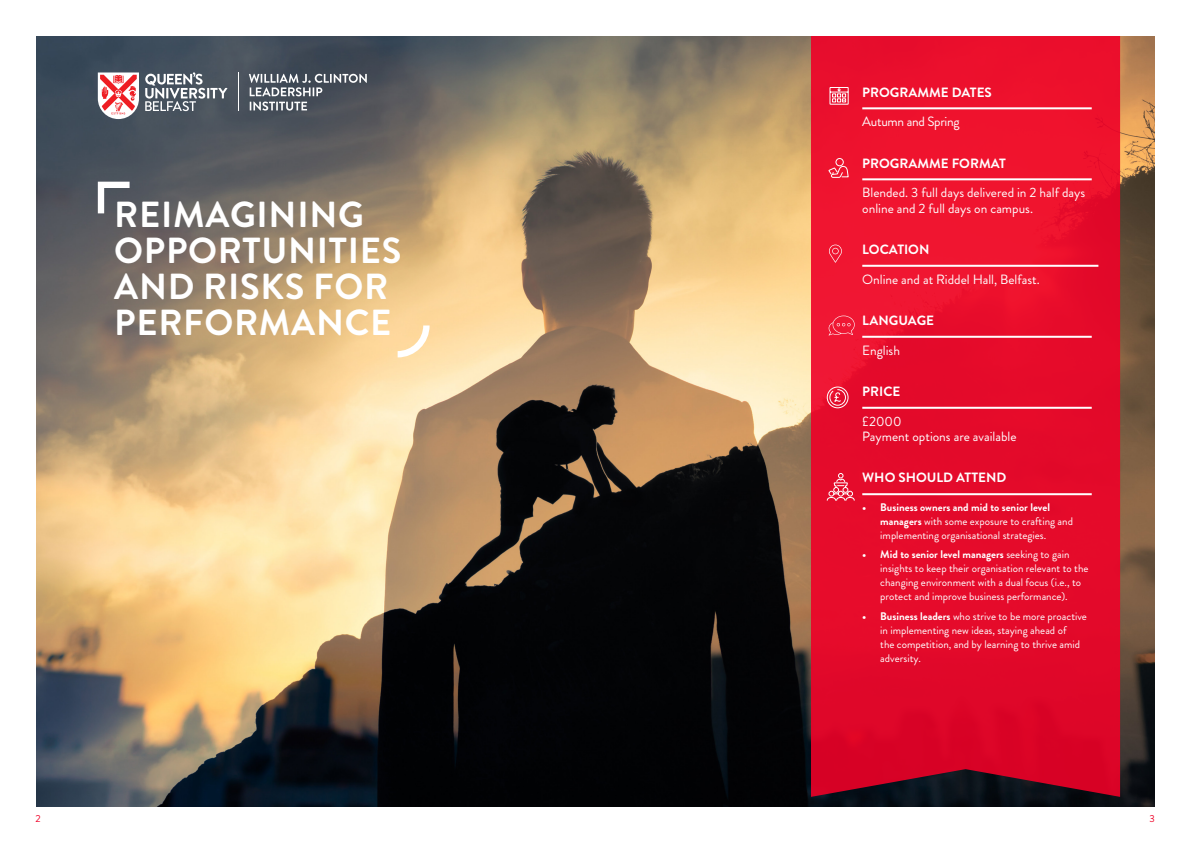
<style>
.page{position:relative;width:1191px;height:842px;background:#fff}
.page>*{position:absolute;margin:0;border:0;box-sizing:border-box;transform-origin:0 0}
.t1{font:700 36.2px/36px "Brandon Grotesque";letter-spacing:.02em;color:#fff}
.t2{font:13.4px/15.4px "Brandon Grotesque";color:#fff}
.t3{font:700 13.4px "Brandon Grotesque";color:#fff}
.t4{font:13.4px "Brandon Grotesque";letter-spacing:-.02em;color:#fff}
.t5{font:11px/14px "Brandon Grotesque";color:#fff}
.t6{font:10.1px "Brandon Grotesque";color:#ef0027}
.s1{font-weight:700}
</style>
<div class="page">
<img style="left:36px;top:36px;width:1119px;height:770px">
<hr style="left:238px;top:72px;width:1px;height:39px;background:#fff">
<svg style="left:145px;top:72px;width:82px;height:39px"></svg>
<svg style="left:98px;top:72px;width:41px;height:47px"></svg>
<svg style="left:249px;top:74px;width:118px;height:22px;background:#737981"></svg>
<svg style="left:250px;top:102px;width:57px;height:9px"></svg>
<svg style="left:811px;top:36px;width:309px;height:761px;background:#e20c2b"></svg>
<hr style="left:862px;top:107px;width:229px;height:2px;background:#fff">
<svg style="left:829px;top:87px;width:20px;height:18px"></svg>
<hr style="left:862px;top:265px;width:236px;height:2px;background:#fff">
<svg style="left:829px;top:245px;width:13px;height:18px"></svg>
<hr style="left:862px;top:178px;width:229px;height:2px;background:#fff">
<svg style="left:828px;top:158px;width:21px;height:20px"></svg>
<hr style="left:862px;top:336px;width:229px;height:2px;background:#fff">
<svg style="left:828px;top:316px;width:26px;height:19px"></svg>
<hr style="left:862px;top:407px;width:229px;height:2px;background:#fff">
<div style="left:827px;top:387px;width:21px;height:21px;border:1px solid #fff;border-radius:50%"></div>
<svg style="left:829px;top:389px;width:17px;height:17px"></svg>
<hr style="left:862px;top:493px;width:229px;height:2px;background:#fff">
<svg style="left:826px;top:473px;width:29px;height:28px"></svg>
<svg style="left:397px;top:325px;width:32px;height:32px"></svg>
<svg style="left:98px;top:182px;width:32px;height:31px"></svg>
<p class="t1" style="left:114px;top:197px;width:288px">REIMAGINING<br>OPPORTUNITIES<br>AND RISKS FOR<br>PERFORMANCE</p>
<p class="t3" style="left:862px;top:83px;width:131px">PROGRAMME DATES</p>
<p class="t4" style="left:862px;top:112px;width:99px">Autumn and Spring</p>
<p class="t3" style="left:862px;top:154px;width:145px">PROGRAMME FORMAT</p>
<p class="t2" style="left:862px;top:185px;width:224px">Blended. 3 full days delivered in 2 half days online and 2 full days on campus.</p>
<p class="t3" style="left:862px;top:240px;width:69px">LOCATION</p>
<p class="t2" style="left:862px;top:271px;width:179px">Online and at Riddel Hall, Belfast.</p>
<p class="t3" style="left:862px;top:311px;width:73px">LANGUAGE</p>
<p class="t2" style="left:862px;top:342px;width:39px">English</p>
<p class="t3" style="left:862px;top:382px;width:40px">PRICE</p>
<p class="t2" style="left:862px;top:413px;width:156px">£2000<br>Payment options are available</p>
<p class="t3" style="left:862px;top:468px;width:146px">WHO SHOULD ATTEND</p>
<p class="t5" style="left:880px;top:500px;width:194px;text-indent:-18px"><span class="s1">• Business owners and mid to senior level managers</span> with some exposure to crafting and implementing organisational strategies.</p>
<p class="t5" style="left:880px;top:548px;width:210px;text-indent:-18px"><span class="s1">• Mid to senior level managers</span> seeking to gain insights to keep their organisation relevant to the changing environment with a dual focus (i.e., to protect and improve business performance).</p>
<p class="t5" style="left:880px;top:609px;width:208px;text-indent:-18px"><span class="s1">• Business leaders</span> who strive to be more proactive in implementing new ideas, staying ahead of<br>the competition, and by learning to thrive amid adversity.</p>
<p class="t6" style="left:36px;top:812px;width:7px">2</p>
<p class="t6" style="left:1149px;top:812px;width:7px">3</p>
</div>
